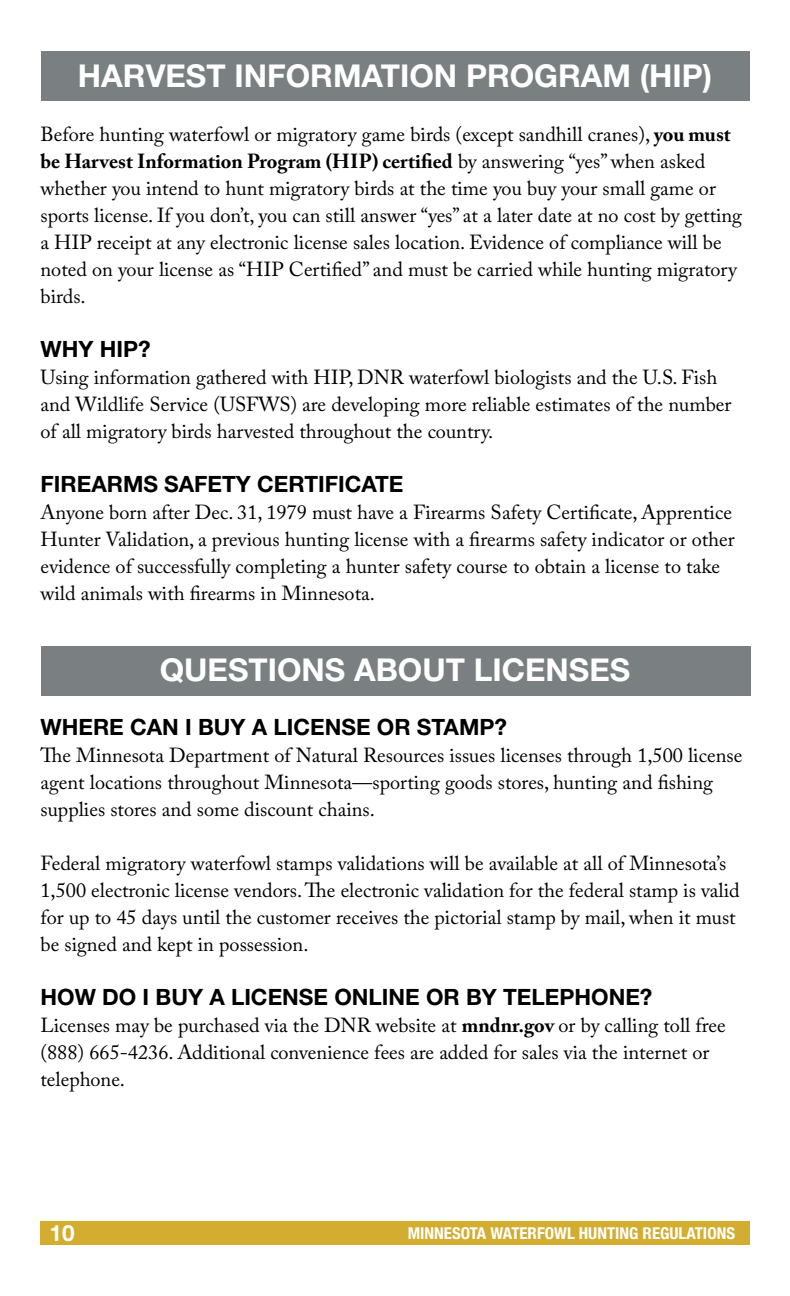
<style>
.page{position:relative;width:790px;height:1296px;background:#fff}
.page>*{position:absolute;margin:0;border:0;box-sizing:border-box;transform-origin:0 0}
.t1{font:700 31.5px "Helvetica Neue LT Std";color:#fff}
.t2{font:700 22.5px "Helvetica Neue LT Std";color:#000}
.t3{font:700 22.5px "Helvetica Neue LT Std";color:#fff}
.t4{font:20.25px/27px "Adobe Caslon Pro";color:#000}
.t5{font:700 condensed 16.43px "Helvetica Neue LT Std";color:#fff}
.s1{font-weight:700}
</style>
<div class="page">
<div style="left:40px;top:1221px;width:709px;height:24px;background:#d2ad2f"></div>
<div style="left:41px;top:51px;width:708px;height:50px;background:#7a7f81"></div>
<div style="left:41px;top:646px;width:710px;height:49px;background:#7a7f81"></div>
<h1 class="t1" style="left:78px;top:56px;width:636px">HARVEST INFORMATION PROGRAM (HIP)</h1>
<p class="t4" style="left:40px;top:120px;width:703px">Before hunting waterfowl or migratory game birds (except sandhill cranes), <span class="s1">you must be Harvest Information Program (HIP) certified</span> by answering “yes” when asked whether you intend to hunt migratory birds at the time you buy your small game or sports license. If you don’t, you can still answer “yes” at a later date at no cost by getting a HIP receipt at any electronic license sales location. Evidence of compliance will be noted on your license as “HIP Certified” and must be carried while hunting migratory birds.</p>
<p class="t2" style="left:40px;top:335px;width:112px">WHY HIP?</p>
<p class="t4" style="left:40px;top:363px;width:692px">Using information gathered with HIP, DNR waterfowl biologists and the U.S. Fish and Wildlife Service (USFWS) are developing more reliable estimates of the number of all migratory birds harvested throughout the country.</p>
<p class="t2" style="left:40px;top:470px;width:364px">FIREARMS SAFETY CERTIFICATE</p>
<p class="t4" style="left:40px;top:498px;width:695px">Anyone born after Dec. 31, 1979 must have a Firearms Safety Certificate, Apprentice Hunter Validation, a previous hunting license with a firearms safety indicator or other evidence of successfully completing a hunter safety course to obtain a license to take wild animals with firearms in Minnesota.</p>
<h1 class="t1" style="left:160px;top:650px;width:472px">QUESTIONS ABOUT LICENSES</h1>
<p class="t2" style="left:40px;top:713px;width:468px">WHERE CAN I BUY A LICENSE OR STAMP?</p>
<p class="t4" style="left:40px;top:741px;width:703px">The Minnesota Department of Natural Resources issues licenses through 1,500 license agent locations throughout Minnesota—sporting goods stores, hunting and fishing supplies stores and some discount chains.</p>
<p class="t4" style="left:40px;top:849px;width:700px">Federal migratory waterfowl stamps validations will be available at all of Minnesota’s 1,500 electronic license vendors. The electronic validation for the federal stamp is valid for up to 45 days until the customer receives the pictorial stamp by mail, when it must be signed and kept in possession.</p>
<p class="t2" style="left:40px;top:983px;width:613px">HOW DO I BUY A LICENSE ONLINE OR BY TELEPHONE?</p>
<p class="t4" style="left:40px;top:1011px;width:687px">Licenses may be purchased via the DNR website at <span class="s1">mndnr.gov</span> or by calling toll free (888) 665-4236. Additional convenience fees are added for sales via the internet or telephone.</p>
<p class="t3" style="left:50px;top:1219px;width:27px">10</p>
<p class="t5" style="left:408px;top:1223px;width:329px">MINNESOTA WATERFOWL HUNTING REGULATIONS</p>
</div>
